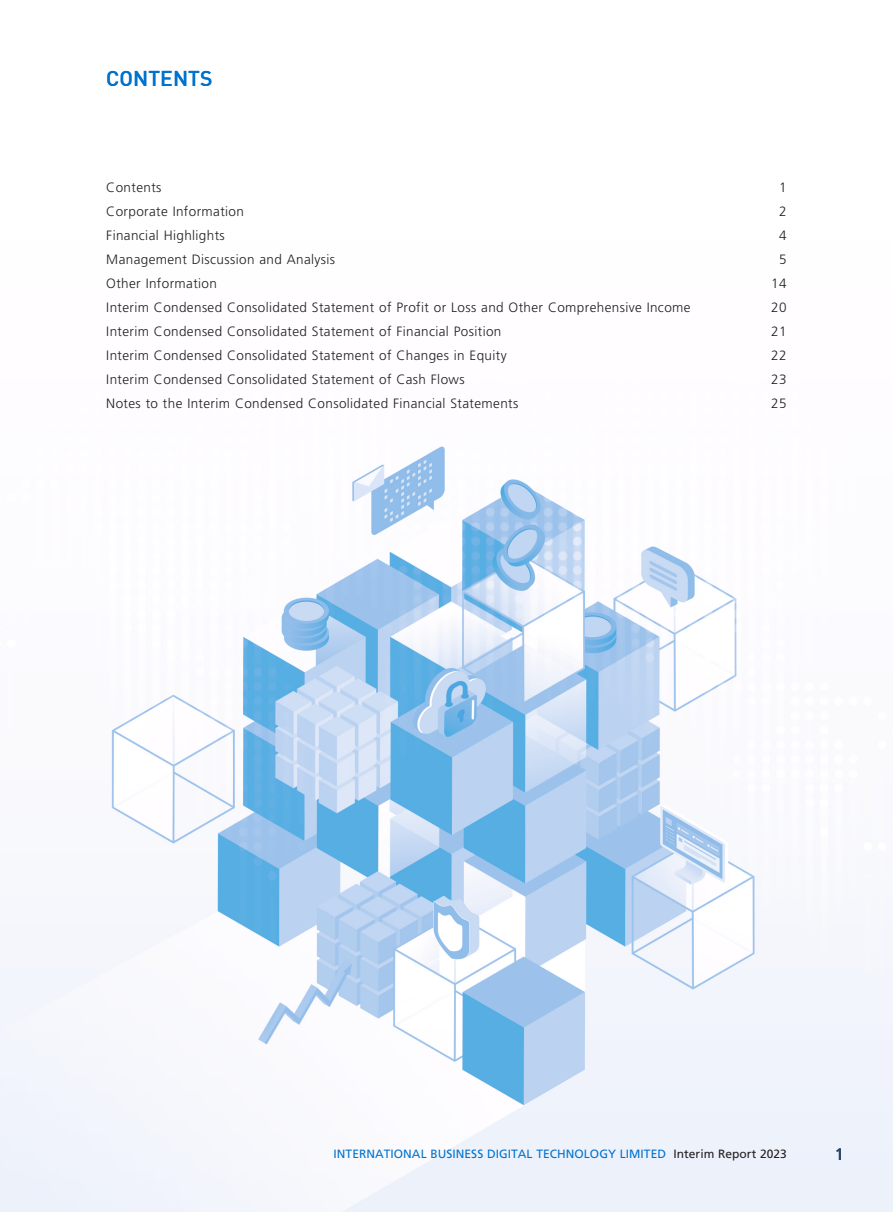
<style>
.page{position:relative;width:893px;height:1212px;background:#fff}
.page>*{position:absolute;margin:0;border:0;box-sizing:border-box;transform-origin:0 0}
.t1{font:21px "DIN Medium";letter-spacing:.005em;color:#0073ce}
.t2{font:16.5px "Frutiger LT Std";color:#29486b}
.t3{font:300 13.5px "Frutiger LT Std";letter-spacing:.03em;color:#231f20}
.t4{font:12px "Frutiger LT Std";letter-spacing:.005em;color:#0073ce}
.s1{color:#231f20}
</style>
<div class="page">
<img style="left:0;top:446px;width:893px;height:766px">
<h1 class="t1" style="left:106px;top:65px;width:108px">CONTENTS</h1>
<p class="t3" style="left:106px;top:180px;width:57px">Contents</p>
<p class="t3" style="left:779px;top:180px;width:9px">1</p>
<p class="t3" style="left:106px;top:204px;width:139px">Corporate Information</p>
<p class="t3" style="left:779px;top:204px;width:9px">2</p>
<p class="t3" style="left:106px;top:228px;width:120px">Financial Highlights</p>
<p class="t3" style="left:779px;top:228px;width:9px">4</p>
<p class="t3" style="left:106px;top:252px;width:230px">Management Discussion and Analysis</p>
<p class="t3" style="left:779px;top:252px;width:9px">5</p>
<p class="t3" style="left:106px;top:276px;width:112px">Other Information</p>
<p class="t3" style="left:771px;top:276px;width:17px">14</p>
<p class="t3" style="left:106px;top:300px;width:586px">Interim Condensed Consolidated Statement of Profit or Loss and Other Comprehensive Income</p>
<p class="t3" style="left:771px;top:300px;width:17px">20</p>
<p class="t3" style="left:106px;top:324px;width:397px">Interim Condensed Consolidated Statement of Financial Position</p>
<p class="t3" style="left:771px;top:324px;width:17px">21</p>
<p class="t3" style="left:106px;top:348px;width:402px">Interim Condensed Consolidated Statement of Changes in Equity</p>
<p class="t3" style="left:771px;top:348px;width:17px">22</p>
<p class="t3" style="left:106px;top:372px;width:360px">Interim Condensed Consolidated Statement of Cash Flows</p>
<p class="t3" style="left:771px;top:372px;width:17px">23</p>
<p class="t3" style="left:106px;top:396px;width:414px">Notes to the Interim Condensed Consolidated Financial Statements</p>
<p class="t3" style="left:771px;top:396px;width:17px">25</p>
<p class="t4" style="left:334px;top:1147px;width:455px">INTERNATIONAL BUSINESS DIGITAL TECHNOLOGY LIMITED <span class="s1">Interim Report 2023</span></p>
<p class="t2" style="left:835px;top:1144px;width:11px">1</p>
</div>
